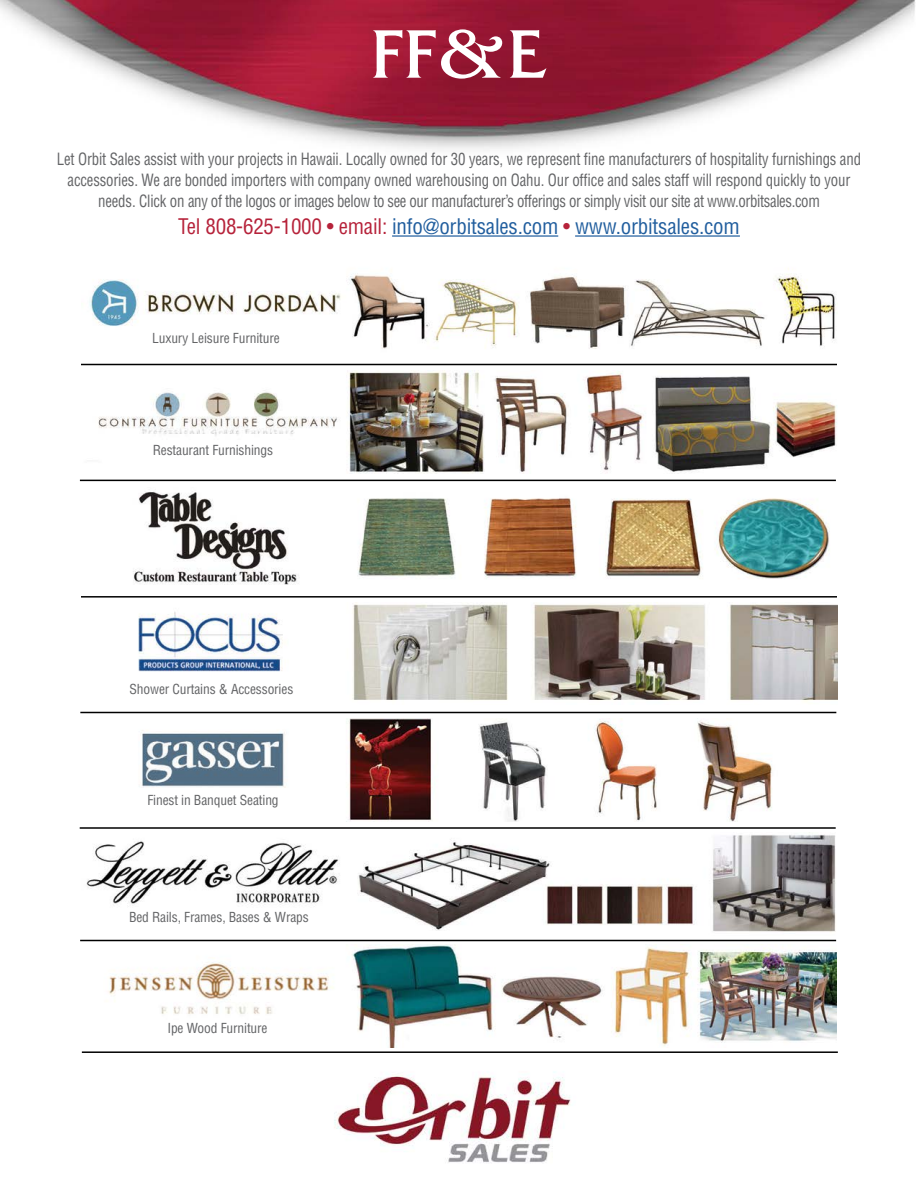
<style>
.page{position:relative;width:918px;height:1188px;background:#fff}
.page>*{position:absolute;margin:0;border:0;box-sizing:border-box;transform-origin:0 0}
.t1{font:72px "Friz Quadrata";color:#fff;scale:1.1 1}
.t2{font:condensed 21px "Helvetica";letter-spacing:-.01em;color:#215e9e}
.t3{font:condensed 16.5px/21px "Helvetica";letter-spacing:-.01em;color:#636466;text-align:center;scale:.9 1}
.t4{font:condensed 13.5px "Helvetica";letter-spacing:-.01em;color:#636466}
.s1{font-family:"Benguiat"}
.s2{color:#b6223a}
</style>
<div class="page">
<img style="left:0;top:0;width:916px;height:1163px">
<hr style="left:392px;top:235px;width:166px;height:2px;background:#215e9e">
<hr style="left:575px;top:235px;width:165px;height:2px;background:#215e9e">
<img style="left:81px;top:256px;width:756px;height:103px">
<img style="left:81px;top:371px;width:756px;height:103px">
<img style="left:81px;top:602px;width:756px;height:103px">
<img style="left:81px;top:718px;width:756px;height:103px">
<hr style="left:81px;top:364px;width:756px;height:1px;background:#000">
<hr style="left:80px;top:480px;width:756px;height:1px;background:#000">
<hr style="left:81px;top:596px;width:756px;height:2px;background:#000">
<hr style="left:80px;top:712px;width:756px;height:1px;background:#000">
<hr style="left:80px;top:827px;width:756px;height:2px;background:#000">
<hr style="left:80px;top:940px;width:756px;height:1px;background:#000">
<hr style="left:82px;top:1051px;width:756px;height:2px;background:#000">
<img style="left:81px;top:945px;width:756px;height:103px">
<img style="left:81px;top:487px;width:756px;height:103px">
<img style="left:81px;top:833px;width:756px;height:102px">
<p class="t1" style="left:370px;top:14px;width:163px">FF<span class="s1">&amp;</span>E</p>
<p class="t3" style="left:57px;top:148px;width:895px">Let Orbit Sales assist with your projects in Hawaii. Locally owned for 30 years, we represent fine manufacturers of hospitality furnishings and accessories. We are bonded importers with company owned warehousing on Oahu. Our office and sales staff will respond quickly to your needs. Click on any of the logos or images below to see our manufacturer’s offerings or simply visit our site at www.orbitsales.com</p>
<p class="t2" style="left:178px;top:213px;width:563px"><span class="s2">Tel 808-625-1000 • email:</span> info@orbitsales.com <span class="s2">•</span> www.orbitsales.com</p>
<p class="t4" style="left:152px;top:329px;width:129px">Luxury Leisure Furniture</p>
<p class="t4" style="left:153px;top:442px;width:122px">Restaurant Furnishings</p>
<p class="t4" style="left:130px;top:681px;width:165px">Shower Curtains &amp; Accessories</p>
<p class="t4" style="left:147px;top:791px;width:133px">Finest in Banquet Seating</p>
<p class="t4" style="left:129px;top:909px;width:181px">Bed Rails, Frames, Bases &amp; Wraps</p>
<p class="t4" style="left:167px;top:1019px;width:102px">Ipe Wood Furniture</p>
</div>
